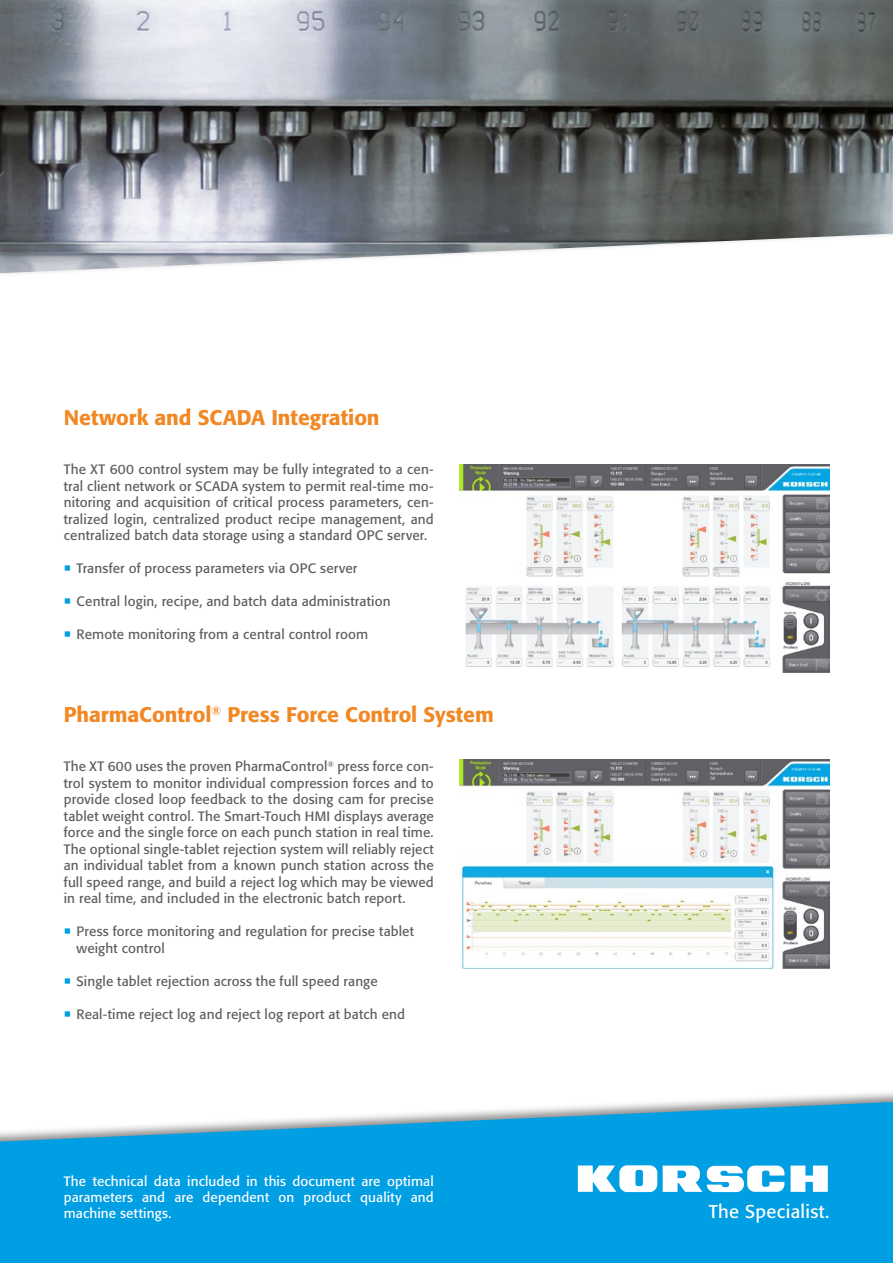
<style>
.page{position:relative;width:893px;height:1263px;background:#fff}
.page>*{position:absolute;margin:0;border:0;box-sizing:border-box;transform-origin:0 0}
.t1{font:500 21px "Formata";color:#f18824}
.t2{font:18.3px "Formata";letter-spacing:.02em;color:#fff}
.t3{font:13.5px/16.5px "Formata";letter-spacing:.01em;color:#5e5e5d;text-align:justify}
.t4{font:13.5px/16.2px "Formata";letter-spacing:.01em;color:#fff;text-align:justify}
</style>
<div class="page">
<img style="left:0;top:0;width:893px;height:273px">
<svg style="left:0;top:1100px;width:893px;height:163px;background:#20a8e3"></svg>
<svg style="left:578px;top:1165px;width:250px;height:27px"></svg>
<img style="left:459px;top:760px;width:370px;height:208px">
<img style="left:459px;top:464px;width:370px;height:208px">
<h1 class="t1" style="left:64px;top:404px;width:317px">Network and SCADA Integration</h1>
<p class="t3" style="left:64px;top:461px;width:371px">The XT 600 control system may be fully integrated to a cen&shy;tral client network or SCADA system to permit real-time mo&shy;nitoring and acquisition of critical process parameters, cen&shy;tralized login, centralized product recipe management, and centralized batch data storage using a standard OPC server.</p>
<p class="t3" style="left:77px;top:560px;width:282px">Transfer of process parameters via OPC server</p>
<p class="t3" style="left:77px;top:593px;width:316px">Central login, recipe, and batch data administration</p>
<p class="t3" style="left:77px;top:626px;width:293px">Remote monitoring from a central control room</p>
<h1 class="t1" style="left:64px;top:701px;width:432px">PharmaControl<sup>®</sup> Press Force Control System</h1>
<p class="t3" style="left:64px;top:758px;width:371px">The XT 600 uses the proven PharmaControl<sup>®</sup> press force con&shy;trol system to monitor individual compression forces and to provide closed loop feedback to the dosing cam for precise tablet weight control. The Smart-Touch HMI displays average force and the single force on each punch station in real time.<br>The optional single-tablet rejection system will reliably reject an individual tablet from a known punch station across the full speed range, and build a reject log which may be viewed in real time, and included in the electronic batch report.</p>
<p class="t3" style="left:77px;top:923px;width:339px">Press force monitoring and regulation for precise tablet weight control</p>
<p class="t3" style="left:77px;top:972px;width:303px">Single tablet rejection across the full speed range</p>
<p class="t3" style="left:77px;top:1005px;width:330px">Real-time reject log and reject log report at batch end</p>
<p class="t4" style="left:64px;top:1173px;width:371px">The technical data included in this document are optimal parameters and are dependent on product quality and machine settings.</p>
<h2 class="t2" style="left:709px;top:1200px;width:122px">The Specialist.</h2>
</div>
